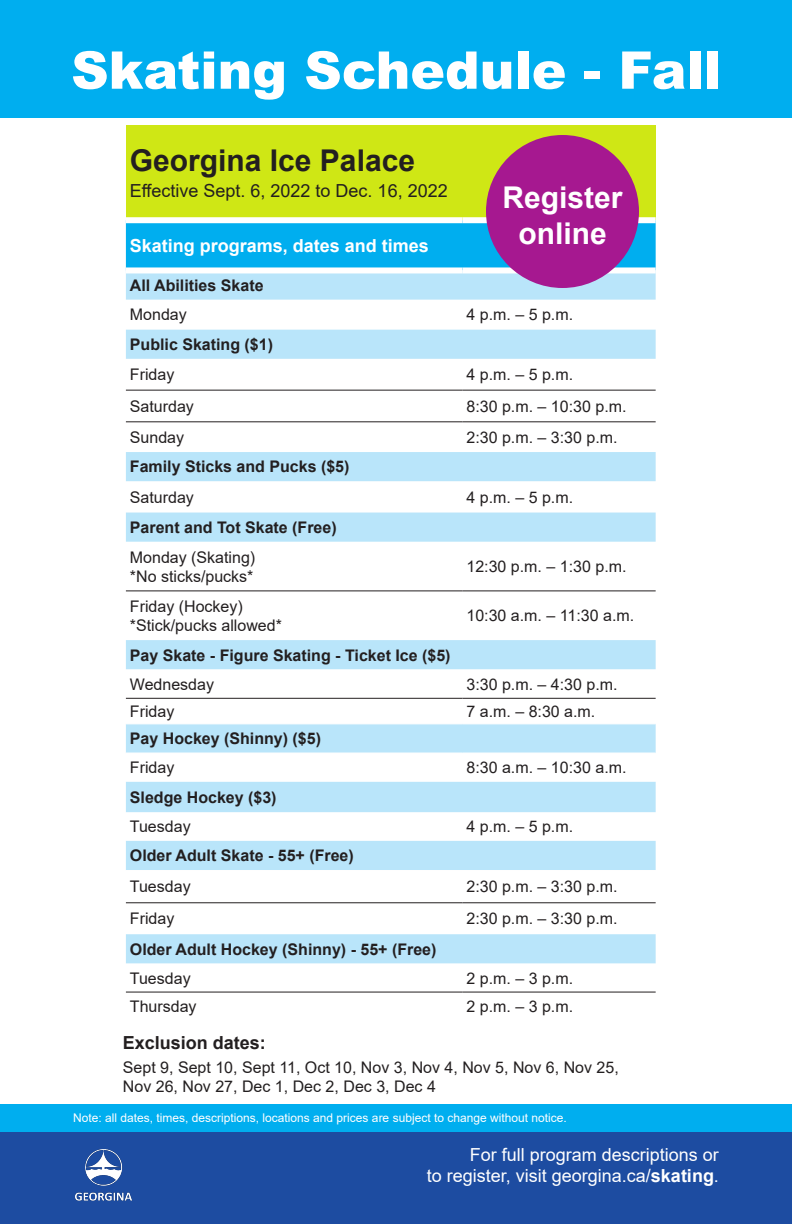
<style>
.page{position:relative;width:792px;height:1224px;background:#fff}
.page>*{position:absolute;margin:0;border:0;box-sizing:border-box;transform-origin:0 0}
.t1{font:900 52px "Arial";color:#fff}
.t2{font:700 30px "Arial";color:#231f20}
.t3{font:700 30px "Arial";color:#fff}
.t4{font:18px/21.6px "Arial";color:#fff;text-align:right}
.t5{font:18px "Arial";color:#231f20}
.t6{font:700 18px "Arial";color:#fff}
.t7{font:700 18px "Arial";color:#231f20}
.t8{font:16px/19.2px "Arial";color:#231f20}
.t9{font:700 16px "Arial";color:#231f20}
.t10{font:12px "Arial";color:#fff}
.s1{font-weight:700}
</style>
<div class="page">
<div style="left:0;top:0;width:792px;height:118px;background:#00aeef"></div>
<div style="left:0;top:1125px;width:792px;height:99px;background:#1d4ca1"></div>
<img style="left:75px;top:1149px;width:57px;height:52px">
<div style="left:126px;top:125px;width:530px;height:95px;background:#cfe715"></div>
<div style="left:126px;top:223px;width:530px;height:44px;background:#00aeef"></div>
<svg style="left:126px;top:273px;width:530px;height:690px"></svg>
<hr style="left:126px;top:390px;width:336px;height:1px;background:#231f20">
<hr style="left:462px;top:390px;width:194px;height:1px;background:#231f20">
<hr style="left:126px;top:422px;width:336px;height:1px;background:#231f20">
<hr style="left:462px;top:422px;width:194px;height:1px;background:#231f20">
<hr style="left:126px;top:698px;width:336px;height:1px;background:#231f20">
<hr style="left:462px;top:698px;width:194px;height:1px;background:#231f20">
<hr style="left:126px;top:903px;width:336px;height:1px;background:#231f20">
<hr style="left:462px;top:903px;width:194px;height:1px;background:#231f20">
<hr style="left:126px;top:992px;width:336px;height:1px;background:#231f20">
<hr style="left:462px;top:992px;width:194px;height:1px;background:#231f20">
<hr style="left:126px;top:591px;width:336px;height:1px;background:#231f20">
<hr style="left:462px;top:591px;width:194px;height:1px;background:#231f20">
<hr style="left:126px;top:724px;width:336px;height:1px;background:#fff">
<hr style="left:462px;top:724px;width:194px;height:1px;background:#fff">
<hr style="left:126px;top:753px;width:336px;height:1px;background:#fff">
<hr style="left:462px;top:753px;width:194px;height:1px;background:#fff">
<div style="left:126px;top:217px;width:336px;height:6px;background:#fff"></div>
<div style="left:462px;top:217px;width:194px;height:6px;background:#fff"></div>
<div style="left:0;top:1104px;width:792px;height:28px;background:#00aeef"></div>
<div style="left:486px;top:135px;width:153px;height:153px;background:#a61890;border-radius:50%"></div>
<p class="t1" style="left:71px;top:32px;width:651px">Skating Schedule - Fall</p>
<p class="t2" style="left:130px;top:139px;width:287px">Georgina Ice Palace</p>
<p class="t5" style="left:130px;top:178px;width:319px">Effective Sept. 6, 2022 to Dec. 16, 2022</p>
<p class="t6" style="left:130px;top:233px;width:301px">Skating programs, dates and times</p>
<p class="t9" style="left:130px;top:274px;width:135px">All Abilities Skate</p>
<p class="t8" style="left:130px;top:305px;width:58px">Monday</p>
<p class="t8" style="left:466px;top:305px;width:108px">4 p.m. – 5 p.m.</p>
<p class="t9" style="left:130px;top:333px;width:145px">Public Skating ($1)</p>
<p class="t8" style="left:130px;top:365px;width:46px">Friday</p>
<p class="t8" style="left:466px;top:365px;width:108px">4 p.m. – 5 p.m.</p>
<p class="t8" style="left:130px;top:396px;width:66px">Saturday</p>
<p class="t8" style="left:466px;top:396px;width:162px">8:30 p.m. – 10:30 p.m.</p>
<p class="t8" style="left:130px;top:427px;width:56px">Sunday</p>
<p class="t8" style="left:466px;top:427px;width:153px">2:30 p.m. – 3:30 p.m.</p>
<p class="t9" style="left:130px;top:456px;width:221px">Family Sticks and Pucks ($5)</p>
<p class="t8" style="left:130px;top:487px;width:66px">Saturday</p>
<p class="t8" style="left:466px;top:487px;width:108px">4 p.m. – 5 p.m.</p>
<p class="t9" style="left:130px;top:516px;width:208px">Parent and Tot Skate (Free)</p>
<p class="t8" style="left:130px;top:547px;width:127px">Monday (Skating) *No sticks/pucks*</p>
<p class="t8" style="left:466px;top:557px;width:162px">12:30 p.m. – 1:30 p.m.</p>
<p class="t8" style="left:130px;top:596px;width:154px">Friday (Hockey) *Stick/pucks allowed*</p>
<p class="t8" style="left:466px;top:606px;width:169px">10:30 a.m. – 11:30 a.m.</p>
<p class="t9" style="left:130px;top:644px;width:322px">Pay Skate - Figure Skating - Ticket Ice ($5)</p>
<p class="t8" style="left:130px;top:674px;width:86px">Wednesday</p>
<p class="t8" style="left:466px;top:674px;width:153px">3:30 p.m. – 4:30 p.m.</p>
<p class="t8" style="left:130px;top:702px;width:46px">Friday</p>
<p class="t8" style="left:466px;top:702px;width:130px">7 a.m. – 8:30 a.m.</p>
<p class="t9" style="left:130px;top:727px;width:193px">Pay Hockey (Shinny) ($5)</p>
<p class="t8" style="left:130px;top:758px;width:46px">Friday</p>
<p class="t8" style="left:466px;top:758px;width:162px">8:30 a.m. – 10:30 a.m.</p>
<p class="t9" style="left:130px;top:786px;width:148px">Sledge Hockey ($3)</p>
<p class="t8" style="left:130px;top:817px;width:62px">Tuesday</p>
<p class="t8" style="left:466px;top:817px;width:108px">4 p.m. – 5 p.m.</p>
<p class="t9" style="left:130px;top:844px;width:225px">Older Adult Skate - 55+ (Free)</p>
<p class="t8" style="left:130px;top:877px;width:62px">Tuesday</p>
<p class="t8" style="left:466px;top:877px;width:153px">2:30 p.m. – 3:30 p.m.</p>
<p class="t8" style="left:130px;top:909px;width:46px">Friday</p>
<p class="t8" style="left:466px;top:909px;width:153px">2:30 p.m. – 3:30 p.m.</p>
<p class="t9" style="left:130px;top:938px;width:308px">Older Adult Hockey (Shinny) - 55+ (Free)</p>
<p class="t8" style="left:130px;top:968px;width:62px">Tuesday</p>
<p class="t8" style="left:466px;top:968px;width:108px">2 p.m. – 3 p.m.</p>
<p class="t8" style="left:130px;top:997px;width:68px">Thursday</p>
<p class="t8" style="left:466px;top:997px;width:108px">2 p.m. – 3 p.m.</p>
<p class="t3" style="left:503px;top:176px;width:122px">Register</p>
<p class="t3" style="left:518px;top:212px;width:90px">online</p>
<p class="t7" style="left:123px;top:1030px;width:145px">Exclusion dates:</p>
<p class="t8" style="left:123px;top:1058px;width:497px">Sept 9, Sept 10, Sept 11, Oct 10, Nov 3, Nov 4, Nov 5, Nov 6, Nov 25,<br>Nov 26, Nov 27, Dec 1, Dec 2, Dec 3, Dec 4</p>
<p class="t10" style="left:73px;top:1110px;width:495px">Note: all dates, times, descriptions, locations and prices are subject to change without notice.</p>
<p class="t4" style="left:427px;top:1144px;width:294px">For full program descriptions or<br>to register, visit georgina.ca/<span class="s1">skating</span>.</p>
</div>
